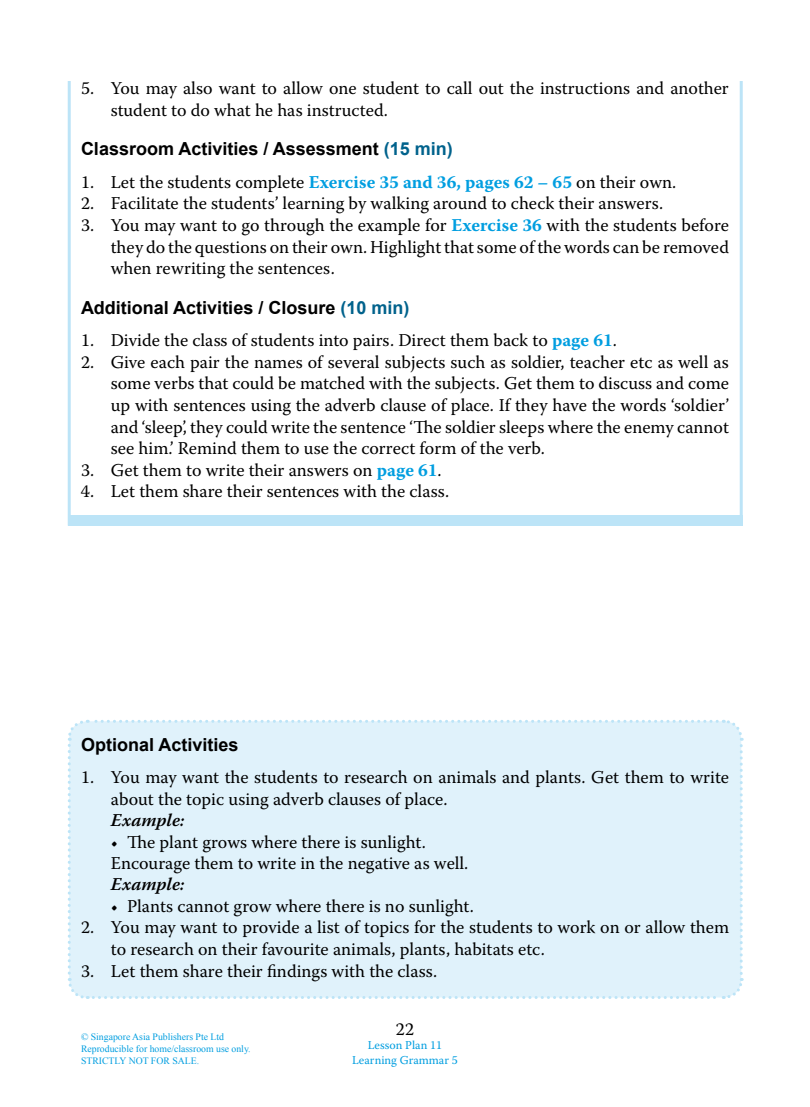
<style>
.page{position:relative;width:810px;height:1107px;background:#fff}
.page>*{position:absolute;margin:0;border:0;box-sizing:border-box;transform-origin:0 0}
.t1{font:18px/21.6px "Warnock Pro";color:#000}
.t2{font:700 18px "Arial";color:#000}
.t3{font:italic 600 18px "Warnock Pro";color:#000}
.t4{font:12px/14.4px "Warnock Pro";color:#009ee0;text-align:center}
.t5{font:9.75px/11.7px "Times New Roman";color:#009ee0}
.s1{color:#00628c}
.s2{font-weight:700;color:#009ee0}
</style>
<div class="page">
<svg style="left:67px;top:81px;width:676px;height:445px"></svg>
<div style="left:68px;top:515px;width:675px;height:11px;background:#bce4f7"></div>
<svg style="left:338px;top:297px;width:74px;height:25px"></svg>
<div style="left:67px;top:719px;width:677px;height:280px;background:#e0f2fb"></div>
<p class="t1" style="left:111px;top:77px;width:620px;text-indent:-30px">5. You may also want to allow one student to call out the instructions and another student to do what he has instructed.</p>
<p class="t2" style="left:81px;top:137px;width:373px">Classroom Activities / Assessment <span class="s1">(15 min)</span></p>
<p class="t1" style="left:81px;top:171px;width:597px">1. Let the students complete <span class="s2">Exercise 35 and 36, pages 62 – 65</span> on their own.</p>
<p class="t1" style="left:81px;top:192px;width:584px">2. Facilitate the students’ learning by walking around to check their answers.</p>
<p class="t1" style="left:111px;top:214px;width:620px;text-align:justify;text-indent:-30px">3. You may want to go through the example for <span class="s2">Exercise 36</span> with the students before they do the questions on their own. Highlight that some of the words can be removed when rewriting the sentences.</p>
<p class="t2" style="left:81px;top:296px;width:330px">Additional Activities / Closure <span class="s1">(10 min)</span></p>
<p class="t1" style="left:81px;top:329px;width:537px">1. Divide the class of students into pairs. Direct them back to <span class="s2">page 61</span>.</p>
<p class="t1" style="left:111px;top:351px;width:620px;text-align:justify;text-indent:-30px">2. Give each pair the names of several subjects such as soldier, teacher etc as well as some verbs that could be matched with the subjects. Get them to discuss and come up with sentences using the adverb clause of place. If they have the words ‘soldier’ and ‘sleep’, they could write the sentence ‘The soldier sleeps where the enemy cannot see him.’ Remind them to use the correct form of the verb.</p>
<p class="t1" style="left:81px;top:459px;width:362px">3. Get them to write their answers on <span class="s2">page 61</span>.</p>
<p class="t1" style="left:81px;top:480px;width:370px">4. Let them share their sentences with the class.</p>
<p class="t2" style="left:81px;top:733px;width:159px">Optional Activities</p>
<p class="t1" style="left:111px;top:766px;width:620px;text-indent:-30px">1. You may want the students to research on animals and plants. Get them to write about the topic using adverb clauses of place.</p>
<p class="t3" style="left:111px;top:809px;width:75px">Example:</p>
<p class="t1" style="left:111px;top:831px;width:359px">• The plant grows where there is sunlight.<br>Encourage them to write in the negative as well.</p>
<p class="t3" style="left:111px;top:874px;width:75px">Example:</p>
<p class="t1" style="left:111px;top:895px;width:364px">• Plants cannot grow where there is no sunlight.</p>
<p class="t1" style="left:111px;top:916px;width:620px;text-indent:-30px">2. You may want to provide a list of topics for the students to work on or allow them to research on their favourite animals, plants, habitats etc.</p>
<p class="t1" style="left:81px;top:960px;width:358px">3. Let them share their findings with the class.</p>
<p class="t5" style="left:81px;top:1031px;width:171px">© Singapore Asia Publishers Pte Ltd<br>Reproducible for home/classroom use only.<br>STRICTLY NOT FOR SALE.</p>
<p class="t1" style="left:396px;top:1018px;width:20px">22</p>
<p class="t4" style="left:352px;top:1038px;width:107px">Lesson Plan 11<br>Learning Grammar 5</p>
</div>
